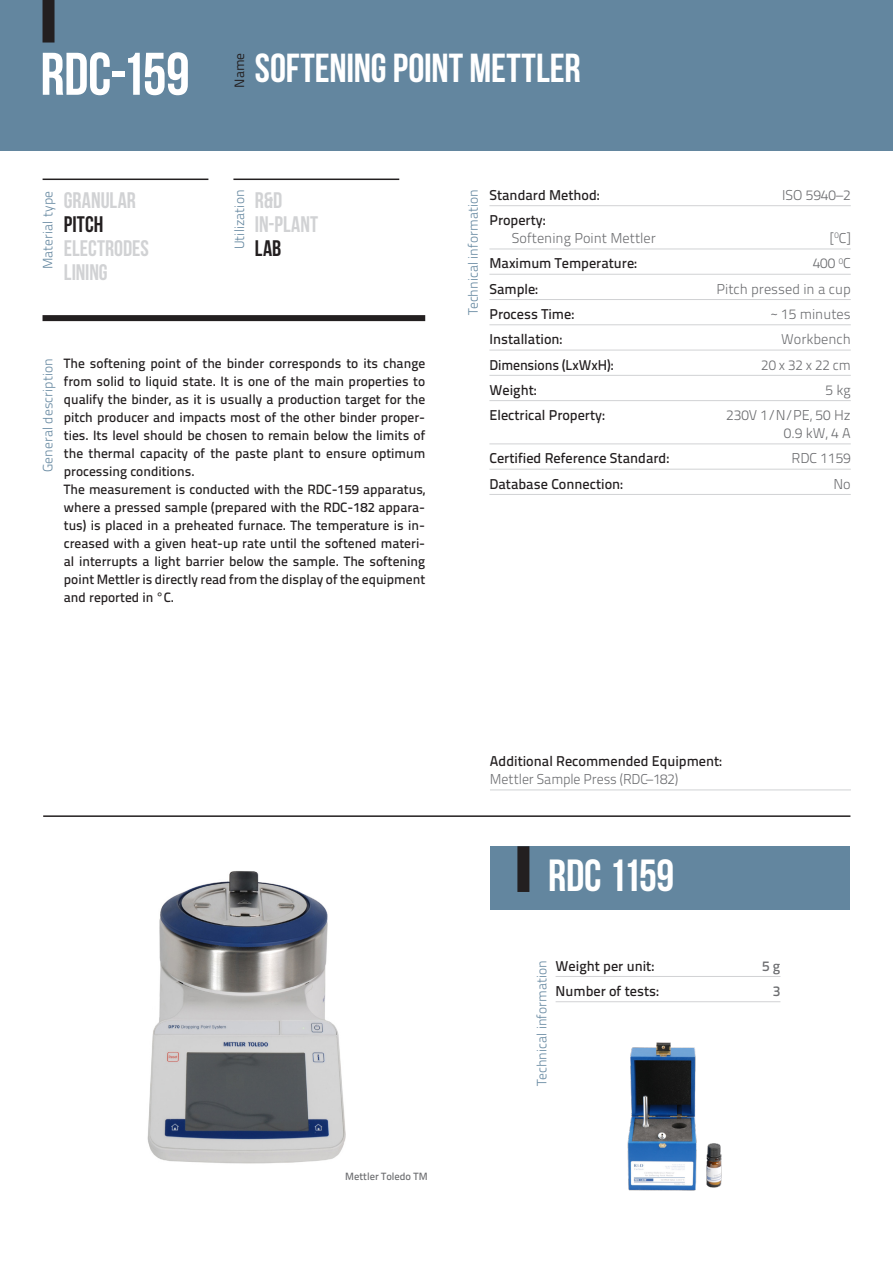
<style>
.page{position:relative;width:893px;height:1263px;background:#fff}
.page>*{position:absolute;margin:0;border:0;box-sizing:border-box;transform-origin:0 0}
.t1{font:60px "Bebas Neue";letter-spacing:-.01em;color:#fff}
.t2{font:45px "Bebas Neue";letter-spacing:-.005em;color:#fff}
.t3{font:40.5px "Bebas Neue";letter-spacing:-.005em;color:#fff}
.t4{font:22.5px "Bebas Neue";color:#d1d2d4}
.t5{font:22.5px "Bebas Neue";letter-spacing:.005em;color:#231f20}
.t6{font:14.25px/18px "Titillium Text 25 L 600 wt";color:#231f20}
.t7{font:14.25px/18px "Titillium Text 25 L 250 wt";color:#6c6d70}
.t8{font:14.25px "Titillium Text 25 L 600 wt";color:#6c6d70}
.description_new{font:13.5px/18px "Titillium Text 25 L 600 wt";color:#231f20;text-align:justify}
.t9{font:13.5px "Titillium Text 25 L 250 wt";letter-spacing:.005em;color:#63869f}
.t10{font:13.5px "Titillium Text 25 L 400 wt";color:#231f20}
.description_new-2{font:10.5px "Titillium Text 25 L 600 wt";color:#6c6d70}
.s1{font-family:"Titillium Text 25 L 600 wt";color:#231f20}
.s2{font-family:"Titillium Text 25 L 250 wt";color:#6c6d70}
</style>
<div class="page">
<div style="left:0;top:0;width:893px;height:151px;background:#63869f"></div>
<div style="left:43px;top:0;width:12px;height:43px;background:#231f20"></div>
<hr style="left:43px;top:179px;width:165px;height:1px;background:#231f20">
<hr style="left:233px;top:179px;width:166px;height:1px;background:#231f20">
<div style="left:43px;top:315px;width:382px;height:6px;background:#231f20"></div>
<img style="left:147px;top:871px;width:199px;height:293px">
<hr style="left:489px;top:205px;width:362px;height:1px;background:#d1d2d4">
<hr style="left:489px;top:249px;width:362px;height:1px;background:#d1d2d4">
<hr style="left:489px;top:274px;width:362px;height:1px;background:#d1d2d4">
<hr style="left:489px;top:299px;width:362px;height:1px;background:#d1d2d4">
<hr style="left:489px;top:324px;width:362px;height:1px;background:#d1d2d4">
<hr style="left:489px;top:350px;width:362px;height:1px;background:#d1d2d4">
<hr style="left:489px;top:375px;width:362px;height:1px;background:#d1d2d4">
<hr style="left:489px;top:400px;width:362px;height:1px;background:#d1d2d4">
<hr style="left:489px;top:444px;width:362px;height:1px;background:#d1d2d4">
<hr style="left:489px;top:469px;width:362px;height:1px;background:#d1d2d4">
<hr style="left:489px;top:494px;width:362px;height:1px;background:#d1d2d4">
<hr style="left:43px;top:815px;width:807px;height:2px;background:#231f20">
<div style="left:490px;top:846px;width:360px;height:64px;background:#63869f"></div>
<div style="left:517px;top:846px;width:12px;height:46px;background:#231f20"></div>
<hr style="left:556px;top:976px;width:224px;height:1px;background:#d1d2d4">
<hr style="left:556px;top:1001px;width:224px;height:1px;background:#d1d2d4">
<img style="left:627px;top:1042px;width:95px;height:149px">
<hr style="left:490px;top:790px;width:361px;height:1px;background:#d1d2d4">
<p class="t1" style="left:40px;top:41px;width:151px">RDC-159</p>
<p class="t10" style="left:230px;top:88px;width:37px;rotate:-90deg">Name</p>
<p class="t3" style="left:255px;top:46px;width:327px">SOFTENING POINT METTLER</p>
<p class="t9" style="left:230px;top:249px;width:61px;rotate:-90deg">Utilization</p>
<p class="t6" style="left:489px;top:185px;width:112px">Standard Method:</p>
<p class="t7" style="left:782px;top:185px;width:70px">ISO 5940–2</p>
<p class="t9" style="left:463px;top:315px;width:128px;rotate:-90deg">Technical information</p>
<p class="t4" style="left:64px;top:187px;width:74px">GRANULAR</p>
<p class="t5" style="left:64px;top:211px;width:41px">PITCH</p>
<p class="t4" style="left:64px;top:235px;width:86px">ELECTRODES</p>
<p class="t4" style="left:64px;top:259px;width:45px">LINING</p>
<p class="t9" style="left:38px;top:269px;width:80px;rotate:-90deg">Material type</p>
<p class="t4" style="left:255px;top:187px;width:29px">R&amp;D</p>
<p class="t7" style="left:512px;top:210px;width:145px;text-indent:-23px"><span class="s1">Property:<br></span>Softening Point Mettler</p>
<p class="t4" style="left:255px;top:211px;width:65px">IN-PLANT</p>
<p class="t5" style="left:255px;top:235px;width:28px">LAB</p>
<p class="t7" style="left:830px;top:228px;width:22px">[<sup>0</sup>C]</p>
<p class="t6" style="left:489px;top:254px;width:149px">Maximum Temperature:</p>
<p class="t7" style="left:813px;top:254px;width:40px">400 <sup>0</sup>C</p>
<p class="t6" style="left:489px;top:279px;width:50px">Sample:</p>
<p class="t7" style="left:716px;top:279px;width:136px">Pitch pressed in a cup</p>
<p class="t6" style="left:489px;top:304px;width:86px">Process Time:</p>
<p class="t7" style="left:770px;top:304px;width:82px">~ 15 minutes</p>
<p class="t6" style="left:489px;top:329px;width:74px">Installation:</p>
<p class="t7" style="left:781px;top:330px;width:71px">Workbench</p>
<p class="t6" style="left:489px;top:355px;width:126px">Dimensions (LxWxH):</p>
<p class="t7" style="left:761px;top:355px;width:91px">20 x 32 x 22 cm</p>
<p class="t6" style="left:489px;top:380px;width:49px">Weight:</p>
<p class="t7" style="left:825px;top:380px;width:27px">5 kg</p>
<p class="t6" style="left:489px;top:405px;width:117px">Electrical Property:</p>
<p class="t7" style="left:726px;top:405px;width:126px;text-align:right">230V 1/N/PE, 50 Hz<br>0.9 kW, 4 A</p>
<p class="t6" style="left:489px;top:449px;width:181px">Certified Reference Standard:</p>
<p class="t7" style="left:791px;top:449px;width:61px">RDC 1159</p>
<p class="t6" style="left:489px;top:474px;width:135px">Database Connection:</p>
<p class="t7" style="left:833px;top:474px;width:19px">No</p>
<p class="description_new" style="left:64px;top:354px;width:363px">The softening point of the binder corresponds to its change from solid to liquid state. It is one of the main properties to qualify the binder, as it is usually a production target for the pitch producer and impacts most of the other binder proper&shy;ties. Its level should be chosen to remain below the limits of the thermal capacity of the paste plant to ensure optimum processing conditions.</p>
<p class="description_new" style="left:64px;top:480px;width:363px">The measurement is conducted with the RDC-159 apparatus, where a pressed sample (prepared with the RDC-182 appara&shy;tus) is placed in a preheated furnace. The temperature is in&shy;creased with a given heat-up rate until the softened materi&shy;al interrupts a light barrier below the sample. The softening point Mettler is directly read from the display of the equipment and reported in °C.</p>
<p class="t9" style="left:38px;top:472px;width:115px;rotate:-90deg">General description</p>
<p class="t6" style="left:490px;top:751px;width:234px">Additional Recommended Equipment:<br><span class="s2">Mettler Sample Press (RDC–182)</span></p>
<p class="t2" style="left:548px;top:851px;width:128px">RDC 1159</p>
<p class="description_new-2" style="left:345px;top:1168px;width:84px">Mettler Toledo TM</p>
<p class="t9" style="left:532px;top:1086px;width:128px;rotate:-90deg">Technical information</p>
<p class="t6" style="left:556px;top:956px;width:100px">Weight per unit:</p>
<p class="t8" style="left:762px;top:955px;width:20px">5 g</p>
<p class="t6" style="left:556px;top:981px;width:105px">Number of tests:</p>
<p class="t8" style="left:773px;top:980px;width:9px">3</p>
</div>
